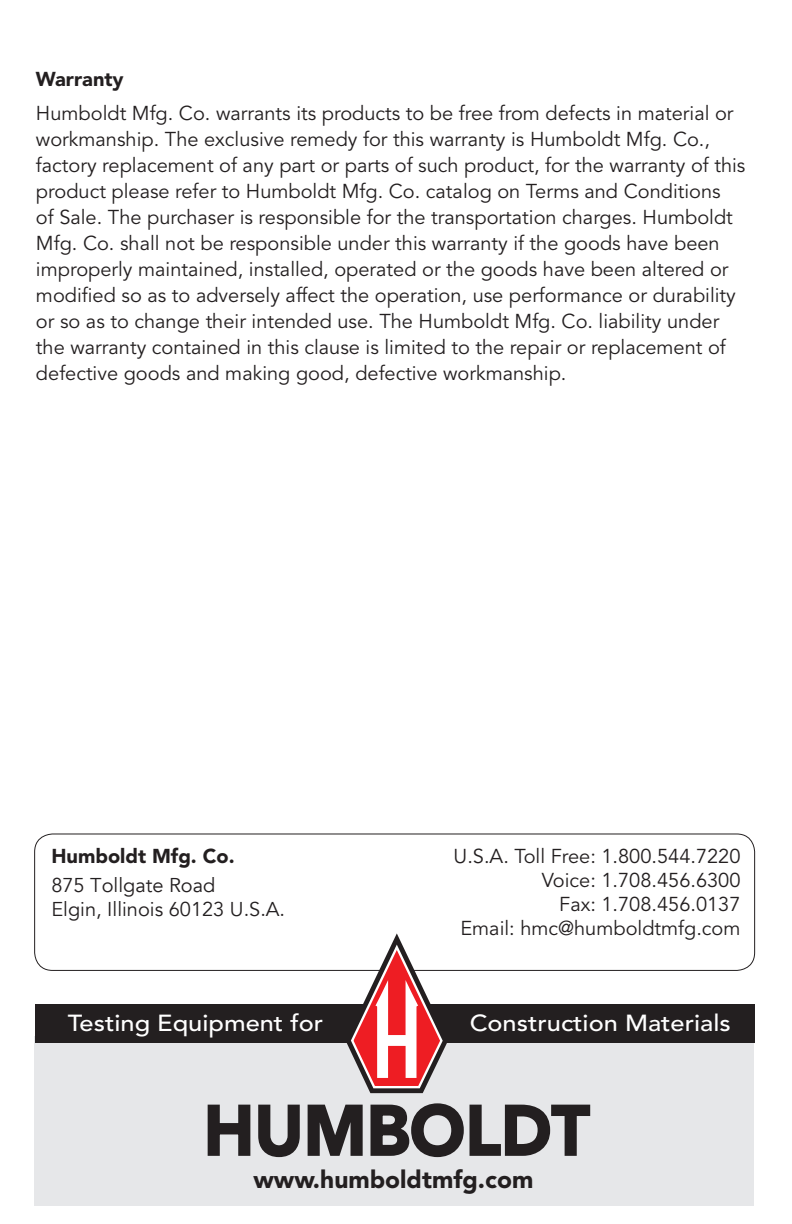
<style>
.page{position:relative;width:792px;height:1224px;background:#fff}
.page>*{position:absolute;margin:0;border:0;box-sizing:border-box;transform-origin:0 0}
.t1{font:900 69.8px "Avenir";color:#231f20;scale:.95 1}
.t2{font:900 24.6px "Avenir";color:#231f20}
.t3{font:500 23.2px "Avenir";color:#fff;scale:1.1 1}
.MANUAL_BODY{font:20px/26px "Avenir";color:#231f20}
.MANUAL_BODY-2{font:900 20px/28.8px "Avenir";color:#231f20}
.s1{font-weight:400}
</style>
<div class="page">
<div style="left:34px;top:833px;width:721px;height:138px;border:1px solid #231f20;border-radius:18px"></div>
<div style="left:35px;top:1036px;width:719px;height:170px;background:#e6e7e9"></div>
<div style="left:35px;top:1004px;width:720px;height:39px;background:#231f20"></div>
<svg style="left:207px;top:1104px;width:44px;height:52px"></svg>
<svg style="left:258px;top:1104px;width:42px;height:54px"></svg>
<svg style="left:307px;top:933px;width:284px;height:225px"></svg>
<p class="MANUAL_BODY-2" style="left:36px;top:64px;width:89px">Warranty</p>
<p class="MANUAL_BODY" style="left:36px;top:101px;width:711px">Humboldt Mfg. Co. warrants its products to be free from defects in material or workmanship. The exclusive remedy for this warranty is Humboldt Mfg. Co., factory replacement of any part or parts of such product, for the warranty of this product please refer to Humboldt Mfg. Co. catalog on Terms and Conditions<br>of Sale. The purchaser is responsible for the transportation charges. Humboldt Mfg. Co. shall not be responsible under this warranty if the goods have been improperly maintained, installed, operated or the goods have been altered or modified so as to adversely affect the operation, use performance or durability or so as to change their intended use. The Humboldt Mfg. Co. liability under the warranty contained in this clause is limited to the repair or replacement of defective goods and making good, defective workmanship.</p>
<p class="MANUAL_BODY-2" style="left:51px;top:841px;width:185px">Humboldt Mfg. Co.<br><span class="s1">875 Tollgate Road</span></p>
<p class="MANUAL_BODY" style="left:51px;top:896px;width:235px">Elgin, Illinois 60123 U.S.A.</p>
<p class="MANUAL_BODY" style="left:454px;top:844px;width:288px">U.S.A. Toll Free: 1.800.544.7220</p>
<p class="MANUAL_BODY" style="left:542px;top:868px;width:200px">Voice: 1.708.456.6300</p>
<p class="MANUAL_BODY" style="left:559px;top:892px;width:183px">Fax: 1.708.456.0137</p>
<p class="MANUAL_BODY" style="left:460px;top:916px;width:282px">Email: hmc@humboldtmfg.com</p>
<p class="t3" style="left:68px;top:1010px;width:234px">Testing Equipment for</p>
<p class="t3" style="left:470px;top:1010px;width:239px">Construction Materials</p>
<h1 class="t1" style="left:204px;top:1088px;width:408px">HUMBOLDT</h1>
<p class="t2" style="left:253px;top:1164px;width:281px">www.humboldtmfg.com</p>
</div>
